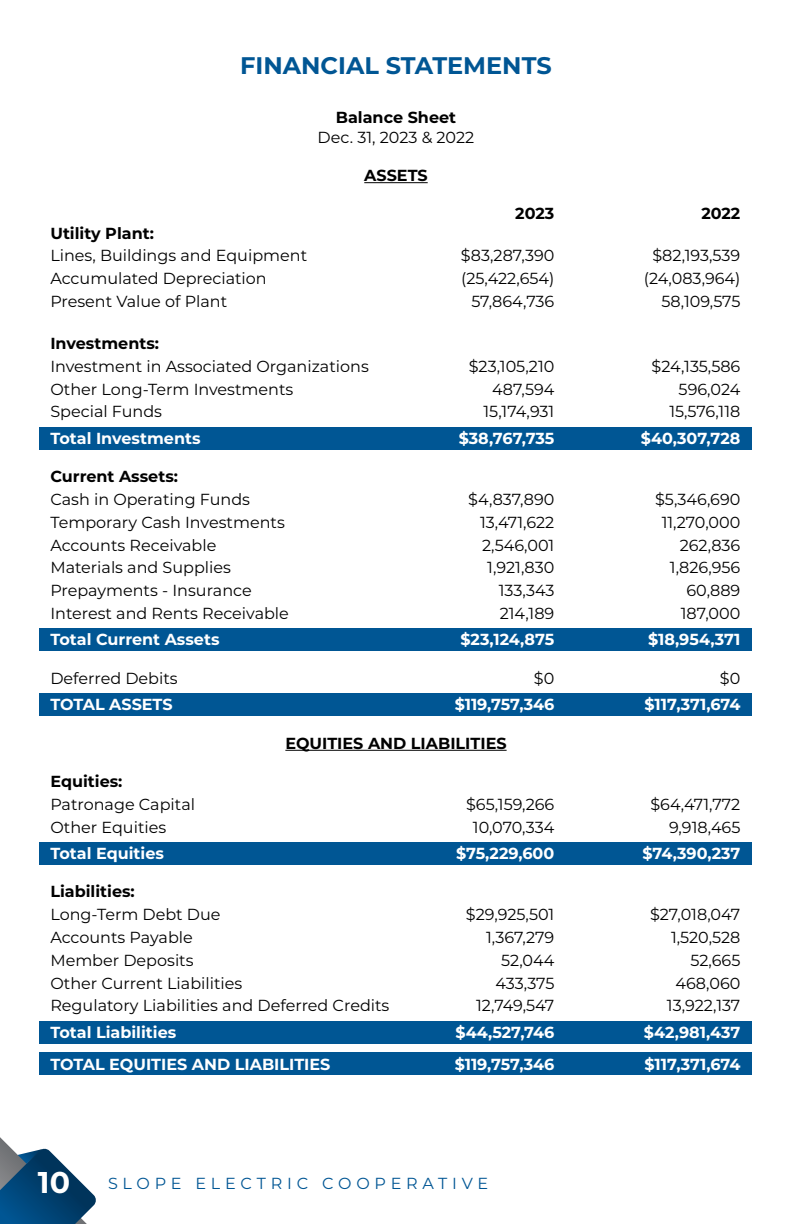
<style>
.page{position:relative;width:792px;height:1224px;background:#fff}
.page>*{position:absolute;margin:0;border:0;box-sizing:border-box;transform-origin:0 0}
.t1{font:700 30px "Montserrat";color:#fff}
.t2{font:700 24px "Montserrat";color:#005694}
.t3{font:16px "Montserrat";color:#000}
.t4{font:700 16px "Montserrat";color:#fff}
.t5{font:700 16px "Montserrat";color:#000}
.t6{font:16px "Montserrat";letter-spacing:.3em;color:#005694}
</style>
<div class="page">
<hr style="left:364px;top:182px;width:64px;height:1px;background:#000">
<div style="left:40px;top:427px;width:712px;height:22px;background:#005694"></div>
<div style="left:40px;top:629px;width:712px;height:22px;background:#005694"></div>
<div style="left:40px;top:693px;width:712px;height:23px;background:#005694"></div>
<hr style="left:285px;top:750px;width:222px;height:1px;background:#000">
<div style="left:40px;top:842px;width:712px;height:23px;background:#005694"></div>
<div style="left:40px;top:1021px;width:712px;height:22px;background:#005694"></div>
<div style="left:40px;top:1053px;width:712px;height:22px;background:#005694"></div>
<svg style="left:0;top:1137px;width:96px;height:87px"></svg>
<h2 class="t2" style="left:240px;top:48px;width:313px">FINANCIAL STATEMENTS</h2>
<p class="t5" style="left:336px;top:106px;width:122px">Balance Sheet</p>
<p class="t3" style="left:318px;top:126px;width:158px">Dec. 31, 2023 &amp; 2022</p>
<p class="t5" style="left:364px;top:164px;width:65px">ASSETS</p>
<p class="t5" style="left:515px;top:202px;width:41px">2023</p>
<p class="t5" style="left:701px;top:202px;width:41px">2022</p>
<p class="t5" style="left:50px;top:221px;width:105px">Utility Plant:</p>
<p class="t3" style="left:50px;top:245px;width:258px">Lines, Buildings and Equipment</p>
<p class="t3" style="left:461px;top:245px;width:95px">$83,287,390</p>
<p class="t3" style="left:652px;top:245px;width:90px">$82,193,539</p>
<p class="t3" style="left:50px;top:268px;width:218px">Accumulated Depreciation</p>
<p class="t3" style="left:461px;top:268px;width:95px">(25,422,654)</p>
<p class="t3" style="left:644px;top:268px;width:98px">(24,083,964)</p>
<p class="t3" style="left:50px;top:290px;width:178px">Present Value of Plant</p>
<p class="t3" style="left:471px;top:290px;width:85px">57,864,736</p>
<p class="t3" style="left:661px;top:290px;width:80px">58,109,575</p>
<p class="t5" style="left:50px;top:332px;width:110px">Investments:</p>
<p class="t3" style="left:50px;top:355px;width:320px">Investment in Associated Organizations</p>
<p class="t3" style="left:469px;top:355px;width:87px">$23,105,210</p>
<p class="t3" style="left:652px;top:355px;width:90px">$24,135,586</p>
<p class="t3" style="left:50px;top:378px;width:245px">Other Long-Term Investments</p>
<p class="t3" style="left:492px;top:378px;width:64px">487,594</p>
<p class="t3" style="left:679px;top:378px;width:63px">596,024</p>
<p class="t3" style="left:50px;top:401px;width:113px">Special Funds</p>
<p class="t3" style="left:484px;top:401px;width:72px">15,174,931</p>
<p class="t3" style="left:669px;top:401px;width:73px">15,576,118</p>
<p class="t4" style="left:50px;top:427px;width:152px">Total Investments</p>
<p class="t4" style="left:459px;top:427px;width:97px">$38,767,735</p>
<p class="t4" style="left:641px;top:427px;width:101px">$40,307,728</p>
<p class="t5" style="left:50px;top:465px;width:129px">Current Assets:</p>
<p class="t3" style="left:50px;top:488px;width:201px">Cash in Operating Funds</p>
<p class="t3" style="left:468px;top:488px;width:88px">$4,837,890</p>
<p class="t3" style="left:655px;top:488px;width:87px">$5,346,690</p>
<p class="t3" style="left:50px;top:511px;width:236px">Temporary Cash Investments</p>
<p class="t3" style="left:480px;top:511px;width:76px">13,471,622</p>
<p class="t3" style="left:662px;top:511px;width:80px">11,270,000</p>
<p class="t3" style="left:50px;top:534px;width:167px">Accounts Receivable</p>
<p class="t3" style="left:482px;top:534px;width:74px">2,546,001</p>
<p class="t3" style="left:680px;top:534px;width:62px">262,836</p>
<p class="t3" style="left:50px;top:557px;width:182px">Materials and Supplies</p>
<p class="t3" style="left:487px;top:557px;width:69px">1,921,830</p>
<p class="t3" style="left:670px;top:557px;width:72px">1,826,956</p>
<p class="t3" style="left:50px;top:580px;width:203px">Prepayments - Insurance</p>
<p class="t3" style="left:499px;top:580px;width:57px">133,343</p>
<p class="t3" style="left:687px;top:580px;width:55px">60,889</p>
<p class="t3" style="left:50px;top:602px;width:240px">Interest and Rents Receivable</p>
<p class="t3" style="left:500px;top:602px;width:56px">214,189</p>
<p class="t3" style="left:681px;top:602px;width:61px">187,000</p>
<p class="t4" style="left:50px;top:628px;width:171px">Total Current Assets</p>
<p class="t4" style="left:460px;top:628px;width:96px">$23,124,875</p>
<p class="t4" style="left:648px;top:628px;width:94px">$18,954,371</p>
<p class="t3" style="left:50px;top:667px;width:129px">Deferred Debits</p>
<p class="t3" style="left:534px;top:667px;width:22px">$0</p>
<p class="t3" style="left:720px;top:667px;width:22px">$0</p>
<p class="t4" style="left:50px;top:693px;width:124px">TOTAL ASSETS</p>
<p class="t4" style="left:455px;top:693px;width:101px">$119,757,346</p>
<p class="t4" style="left:645px;top:693px;width:97px">$117,371,674</p>
<p class="t5" style="left:285px;top:731px;width:223px">EQUITIES AND LIABILITIES</p>
<p class="t5" style="left:50px;top:770px;width:74px">Equities:</p>
<p class="t3" style="left:50px;top:793px;width:146px">Patronage Capital</p>
<p class="t3" style="left:466px;top:793px;width:90px">$65,159,266</p>
<p class="t3" style="left:650px;top:793px;width:91px">$64,471,772</p>
<p class="t3" style="left:50px;top:816px;width:117px">Other Equities</p>
<p class="t3" style="left:473px;top:816px;width:83px">10,070,334</p>
<p class="t3" style="left:669px;top:816px;width:73px">9,918,465</p>
<p class="t4" style="left:50px;top:842px;width:115px">Total Equities</p>
<p class="t4" style="left:456px;top:842px;width:100px">$75,229,600</p>
<p class="t4" style="left:642px;top:842px;width:99px">$74,390,237</p>
<p class="t5" style="left:50px;top:880px;width:86px">Liabilities:</p>
<p class="t3" style="left:50px;top:904px;width:172px">Long-Term Debt Due</p>
<p class="t3" style="left:466px;top:904px;width:90px">$29,925,501</p>
<p class="t3" style="left:650px;top:904px;width:92px">$27,018,047</p>
<p class="t3" style="left:50px;top:926px;width:144px">Accounts Payable</p>
<p class="t3" style="left:486px;top:926px;width:70px">1,367,279</p>
<p class="t3" style="left:671px;top:926px;width:71px">1,520,528</p>
<p class="t3" style="left:50px;top:949px;width:145px">Member Deposits</p>
<p class="t3" style="left:501px;top:949px;width:55px">52,044</p>
<p class="t3" style="left:690px;top:949px;width:51px">52,665</p>
<p class="t3" style="left:50px;top:972px;width:194px">Other Current Liabilities</p>
<p class="t3" style="left:496px;top:972px;width:60px">433,375</p>
<p class="t3" style="left:676px;top:972px;width:66px">468,060</p>
<p class="t3" style="left:50px;top:995px;width:341px">Regulatory Liabilities and Deferred Credits</p>
<p class="t3" style="left:476px;top:995px;width:80px">12,749,547</p>
<p class="t3" style="left:667px;top:995px;width:75px">13,922,137</p>
<p class="t4" style="left:50px;top:1021px;width:127px">Total Liabilities</p>
<p class="t4" style="left:455px;top:1021px;width:100px">$44,527,746</p>
<p class="t4" style="left:644px;top:1021px;width:98px">$42,981,437</p>
<p class="t4" style="left:50px;top:1052px;width:282px">TOTAL EQUITIES AND LIABILITIES</p>
<p class="t4" style="left:455px;top:1052px;width:101px">$119,757,346</p>
<p class="t4" style="left:645px;top:1052px;width:97px">$117,371,674</p>
<h1 class="t1" style="left:38px;top:1161px;width:34px">10</h1>
<p class="t6" style="left:108px;top:1172px;width:382px">SLOPE ELECTRIC COOPERATIVE</p>
</div>
